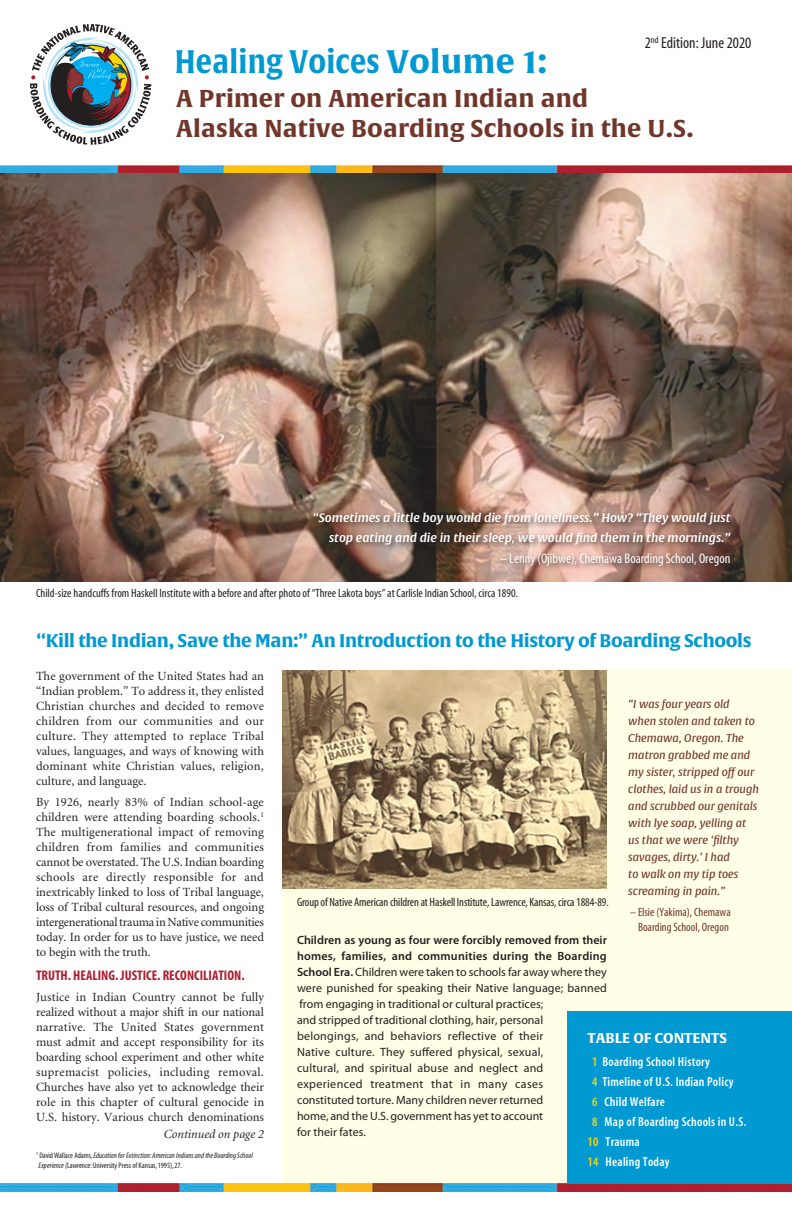
<style>
.page{position:relative;width:792px;height:1224px;background:#fff}
.page>*{position:absolute;margin:0;border:0;box-sizing:border-box;transform-origin:0 0}
.t1{font:700 32px "Alverata";letter-spacing:.01em;color:#0099d2;scale:.85 1}
.t2{font:700 24px/30px "Alverata";letter-spacing:.01em;color:#71362a}
.t3{font:700 18px "Alverata";letter-spacing:-.02em;color:#0099d2}
.t4{font:condensed 16px "Myriad";color:#241f1f}
.t5{font:condensed 14px "Myriad";color:#fff}
.t6{font:700 condensed 14px "Myriad";color:#af1d2d}
.t7{font:700 14px "Alverata";color:#fff}
.t8{font:600 condensed 13px "Myriad";letter-spacing:.02em;color:#fff}
.t9{font:12.5px/15px "Minion";color:#241f1f;text-align:justify}
.t10{font:italic 12.5px "Minion";color:#241f1f}
.t11{font:12px/16px "Myriad Pro";color:#241f1f}
.t12{font:condensed 12px "Myriad";color:#241f1f}
.t13{font:italic 12px/20px "Alverata Sb";color:#fff;text-align:right}
.t14{font:condensed 12px/15px "Myriad";color:#71362a;text-align:center}
.t15{font:italic 11px/17px "Alverata Md";color:#71362a}
.t16{font:italic condensed 8px/10px "Myriad";color:#241f1f}
.s1{font-weight:600}
.s2{color:#fdd700}
.s3{font-style:normal}
</style>
<div class="page">
<img style="left:0;top:88px;width:792px;height:494px">
<div style="left:282px;top:670px;width:510px;height:518px;background:#fffee7"></div>
<img style="left:0;top:1184px;width:792px;height:7px">
<div style="left:312px;top:511px;width:426px;height:62px;background:#241f1f;opacity:.75"></div>
<img style="left:282px;top:670px;width:325px;height:218px">
<div style="left:567px;top:1011px;width:225px;height:173px;background:#0099d2"></div>
<svg style="left:30px;top:24px;width:121px;height:121px"></svg>
<p class="t4" style="left:645px;top:35px;width:108px">2<sup>nd</sup> Edition: June 2020</p>
<h1 class="t1" style="left:175px;top:41px;width:440px">Healing Voices Volume 1:</h1>
<h2 class="t2" style="left:176px;top:84px;width:519px">A Primer on American Indian and<br>Alaska Native Boarding Schools in the U.S.</h2>
<p class="t13" style="left:313px;top:508px;width:419px">“Sometimes a little boy would die from loneliness.” How? “They would just stop eating and die in their sleep, we would find them in the mornings.”</p>
<p class="t5" style="left:500px;top:551px;width:232px">– Lenny (Ojibwe), Chemawa Boarding School, Oregon</p>
<p class="t12" style="left:36px;top:587px;width:484px">Child-size handcuffs from Haskell Institute with a before and after photo of “Three Lakota boys” at Carlisle Indian School, circa 1890.</p>
<h3 class="t3" style="left:36px;top:630px;width:716px">“Kill the Indian, Save the Man:” An Introduction to the History of Boarding Schools</h3>
<p class="t9" style="left:36px;top:669px;width:230px">The government of the United States had an “Indian problem.” To address it, they enlisted Christian churches and decided to remove children from our communities and our culture. They attempted to replace Tribal values, languages, and ways of knowing with dominant white Christian values, religion, culture, and language.</p>
<p class="t9" style="left:36px;top:795px;width:230px">By 1926, nearly 83% of Indian school-age children were attending boarding schools.<sup>1<br></sup>The multigenerational impact of removing children from families and communities cannot be overstated. The U.S. Indian boarding schools are directly responsible for and inextricably linked to loss of Tribal language, loss of Tribal cultural resources, and ongoing intergenerational trauma in Native communities today. In order for us to have justice, we need to begin with the truth.</p>
<p class="t6" style="left:36px;top:968px;width:210px">TRUTH. HEALING. JUSTICE. RECONCILIATION.</p>
<p class="t9" style="left:36px;top:990px;width:230px">Justice in Indian Country cannot be fully realized without a major shift in our national narrative. The United States government must admit and accept responsibility for its boarding school experiment and other white supremacist policies, including removal.<br>Churches have also yet to acknowledge their role in this chapter of cultural genocide in U.S. history. Various church denominations</p>
<p class="t15" style="left:628px;top:696px;width:132px">“I was four years old when stolen and taken to<br>Chemawa, Oregon. The matron grabbed me and my sister, stripped off our clothes, laid us in a trough and scrubbed our genitals with lye soap, yelling at us that we were ‘filthy savages, dirty.’ I had<br>to walk on my tip toes screaming in pain.”</p>
<p class="t14" style="left:630px;top:905px;width:102px">– Elsie (Yakima), Chemawa<br>Boarding School, Oregon</p>
<p class="t12" style="left:297px;top:896px;width:313px">Group of Native American children at Haskell Institute, Lawrence, Kansas, circa 1884-89.</p>
<p class="t11" style="left:297px;top:932px;width:311px"><span class="s1">Children as young as four were forcibly removed from their homes, families, and communities during the Boarding School Era.</span> Children were taken to schools far away where they were punished for speaking their Native language; banned from engaging in traditional or cultural practices;<br>and stripped of traditional clothing, hair, personal belongings, and behaviors reflective of their<br>Native culture. They suffered physical, sexual,<br>cultural, and spiritual abuse and neglect and experienced treatment that in many cases<br>constituted torture. Many children never returned<br>home, and the U.S. government has yet to account<br>for their fates.</p>
<p class="t7" style="left:588px;top:1029px;width:141px">TABLE OF CONTENTS</p>
<p class="t8" style="left:592px;top:1055px;width:119px"><span class="s2">1</span> Boarding School History</p>
<p class="t8" style="left:592px;top:1075px;width:143px"><span class="s2">4</span> Timeline of U.S. Indian Policy</p>
<p class="t8" style="left:592px;top:1095px;width:74px"><span class="s2">6</span> Child Welfare</p>
<p class="t8" style="left:592px;top:1115px;width:156px"><span class="s2">8</span> Map of Boarding Schools in U.S.</p>
<p class="t8" style="left:588px;top:1135px;width:54px"><span class="s2">10</span> Trauma</p>
<p class="t8" style="left:588px;top:1155px;width:84px"><span class="s2">14</span> Healing Today</p>
<p class="t10" style="left:164px;top:1127px;width:102px">Continued on page 2</p>
<p class="t16" style="left:39px;top:1151px;width:216px;text-indent:-3px"><sup>1</sup> <span class="s3">David Wallace Adams,</span> Education for Extinction: American Indians and the Boarding School<br>Experience (<span class="s3">Lawrence: University Press of Kansas, 1995), 27.</span></p>
</div>
